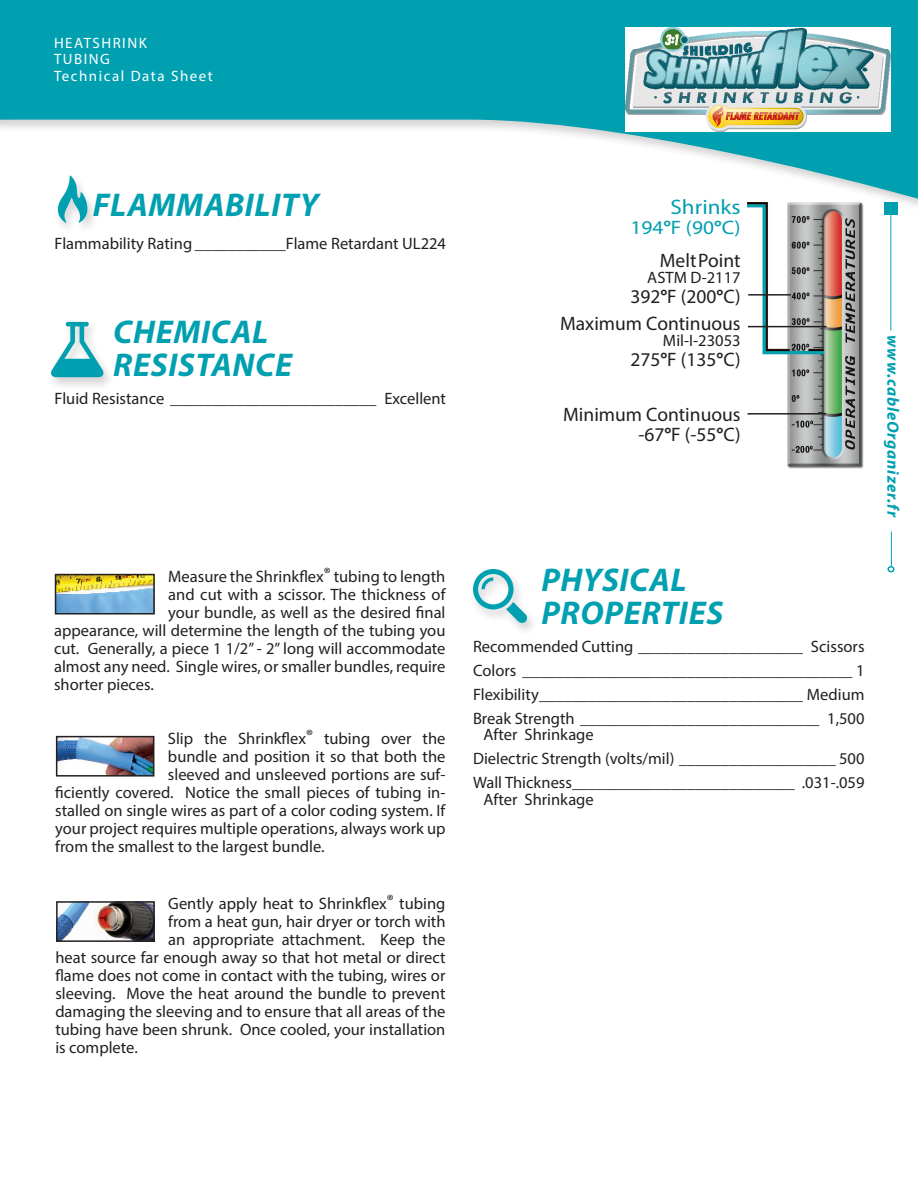
<style>
.page{position:relative;width:918px;height:1188px;background:#fff}
.page>*{position:absolute;margin:0;border:0;box-sizing:border-box;transform-origin:0 0}
.t1{font:italic 700 33px "Myriad Pro";letter-spacing:.02em;color:#00a0b0}
.t2{font:21px "Myriad Pro";color:#00a0b0;scale:1.1 1}
.t3{font:19.5px "Myriad Pro";color:#231f20}
.t4{font:19.5px "Myriad Pro";color:#00a0b0;scale:1.1 1}
.physical_shrink{font:16.5px/16.5px "Myriad Pro";color:#231f20}
.Chem_Shrink{font:16.5px "Myriad Pro";color:#231f20}
.flammablitiy_shrink{font:16.5px "Myriad Pro";color:#231f20}
.t5{font:italic 700 16.5px "Myriad Pro";letter-spacing:.05em;color:#00a0b0}
.t6{font:15px "Myriad Pro";letter-spacing:.1em;color:#fff}
.s1{font-weight:700}
</style>
<div class="page">
<svg style="left:0;top:0;width:918px;height:202px;fill:#00a0b0"></svg>
<hr style="left:891px;top:532px;width:1px;height:34px;background:#00a0b0">
<hr style="left:891px;top:211px;width:1px;height:119px;background:#00a0b0">
<div style="left:884px;top:202px;width:14px;height:13px;background:#00a0b0"></div>
<div style="left:887px;top:566px;width:8px;height:6px;border:2px solid #00a0b0;border-radius:50%"></div>
<div style="left:47px;top:319px;width:68px;height:72px;background:#231f20;opacity:.2"></div>
<svg style="left:51px;top:322px;width:53px;height:55px"></svg>
<div style="left:469px;top:567px;width:69px;height:70px;background:#231f20;opacity:.2"></div>
<svg style="left:473px;top:569px;width:55px;height:54px"></svg>
<div style="left:54px;top:174px;width:45px;height:62px;background:#231f20;opacity:.2"></div>
<svg style="left:56px;top:175px;width:32px;height:48px"></svg>
<img style="left:58px;top:577px;width:94px;height:35px">
<div style="left:55px;top:574px;width:100px;height:41px;border:2px solid #231f20"></div>
<img style="left:59px;top:739px;width:92px;height:35px">
<div style="left:56px;top:736px;width:98px;height:41px;border:2px solid #231f20"></div>
<img style="left:59px;top:904px;width:93px;height:35px">
<div style="left:56px;top:901px;width:99px;height:41px;border:2px solid #231f20"></div>
<img style="left:747px;top:202px;width:117px;height:267px">
<hr style="left:748px;top:294px;width:43px;height:2px;background:#231f20">
<hr style="left:748px;top:326px;width:79px;height:1px;background:#231f20">
<hr style="left:748px;top:413px;width:78px;height:2px;background:#231f20">
<img style="left:626px;top:27px;width:265px;height:104px">
<p class="t6" style="left:54px;top:34px;width:94px">HEATSHRINK</p>
<p class="t6" style="left:54px;top:50px;width:57px">TUBING</p>
<p class="t1" style="left:93px;top:183px;width:228px">FLAMMABILITY</p>
<p class="flammablitiy_shrink" style="left:55px;top:234px;width:393px">Flammability Rating ___________Flame Retardant UL224</p>
<p class="t1" style="left:113px;top:310px;width:156px">CHEMICAL</p>
<p class="t1" style="left:113px;top:343px;width:180px">RESISTANCE</p>
<p class="Chem_Shrink" style="left:55px;top:389px;width:393px">Fluid Resistance _________________________ Excellent</p>
<p class="physical_shrink" style="left:168px;top:568px;width:279px">Measure the Shrinkflex® tubing to length</p>
<p class="physical_shrink" style="left:168px;top:586px;width:279px">and cut with a scissor. The thickness of</p>
<p class="physical_shrink" style="left:168px;top:604px;width:279px">your bundle, as well as the desired final</p>
<p class="physical_shrink" style="left:54px;top:622px;width:393px">appearance, will determine the length of the tubing you</p>
<p class="physical_shrink" style="left:54px;top:640px;width:393px">cut. Generally, a piece 1 1/2” - 2” long will accommodate</p>
<p class="physical_shrink" style="left:54px;top:658px;width:393px">almost any need. Single wires, or smaller bundles, require</p>
<p class="physical_shrink" style="left:54px;top:676px;width:101px">shorter pieces.</p>
<p class="physical_shrink" style="left:168px;top:730px;width:279px">Slip the Shrinkflex® tubing over the</p>
<p class="physical_shrink" style="left:168px;top:748px;width:279px">bundle and position it so that both the</p>
<p class="physical_shrink" style="left:168px;top:766px;width:279px">sleeved and unsleeved portions are suf-</p>
<p class="physical_shrink" style="left:55px;top:784px;width:392px">ficiently covered. Notice the small pieces of tubing in-</p>
<p class="physical_shrink" style="left:55px;top:802px;width:392px">stalled on single wires as part of a color coding system. If</p>
<p class="physical_shrink" style="left:55px;top:820px;width:392px">your project requires multiple operations, always work up</p>
<p class="physical_shrink" style="left:55px;top:838px;width:271px">from the smallest to the largest bundle.</p>
<p class="physical_shrink" style="left:168px;top:895px;width:279px">Gently apply heat to Shrinkflex® tubing</p>
<p class="physical_shrink" style="left:168px;top:913px;width:279px">from a heat gun, hair dryer or torch with</p>
<p class="physical_shrink" style="left:168px;top:931px;width:279px">an appropriate attachment. Keep the</p>
<p class="physical_shrink" style="left:55px;top:949px;width:392px">heat source far enough away so that hot metal or direct</p>
<p class="physical_shrink" style="left:55px;top:967px;width:392px">flame does not come in contact with the tubing, wires or</p>
<p class="physical_shrink" style="left:55px;top:985px;width:392px">sleeving. Move the heat around the bundle to prevent</p>
<p class="physical_shrink" style="left:55px;top:1003px;width:392px">damaging the sleeving and to ensure that all areas of the</p>
<p class="physical_shrink" style="left:55px;top:1021px;width:392px">tubing have been shrunk. Once cooled, your installation</p>
<p class="physical_shrink" style="left:55px;top:1039px;width:84px">is complete.</p>
<p class="t2" style="left:671px;top:194px;width:65px">Shrinks</p>
<p class="t4" style="left:630px;top:215px;width:102px">194<span class="s1">°</span>F (90<span class="s1">°</span>C)</p>
<p class="t3" style="left:660px;top:248px;width:82px">Melt Point</p>
<p class="physical_shrink" style="left:647px;top:269px;width:95px">ASTM D-2117</p>
<p class="t3" style="left:630px;top:284px;width:112px">392<span class="s1">°</span>F (200<span class="s1">°</span>C)</p>
<p class="t3" style="left:560px;top:311px;width:182px">Maximum Continuous</p>
<p class="physical_shrink" style="left:663px;top:332px;width:79px">Mil-I-23053</p>
<p class="t3" style="left:630px;top:347px;width:112px">275<span class="s1">°</span>F (135<span class="s1">°</span>C)</p>
<p class="t3" style="left:563px;top:403px;width:179px">Minimum Continuous</p>
<p class="t3" style="left:638px;top:422px;width:104px">-67<span class="s1">°</span>F (-55<span class="s1">°</span>C)</p>
<p class="t5" style="left:904px;top:335px;width:183px;rotate:90deg">www.cableOrganizer.fr</p>
<p class="t1" style="left:541px;top:558px;width:147px">PHYSICAL</p>
<p class="t1" style="left:541px;top:591px;width:183px">PROPERTIES</p>
<p class="physical_shrink" style="left:473px;top:638px;width:393px">Recommended Cutting ____________________ Scissors</p>
<p class="physical_shrink" style="left:473px;top:662px;width:393px">Colors ________________________________________ 1</p>
<p class="physical_shrink" style="left:473px;top:686px;width:393px">Flexibility________________________________ Medium</p>
<p class="physical_shrink" style="left:484px;top:710px;width:383px;text-indent:-10px">Break Strength _____________________________ 1,500<br>After Shrinkage</p>
<p class="physical_shrink" style="left:473px;top:750px;width:393px">Dielectric Strength (volts/mil) ___________________ 500</p>
<p class="physical_shrink" style="left:484px;top:774px;width:383px;text-indent:-10px">Wall Thickness___________________________ .031-.059<br>After Shrinkage</p>
</div>
